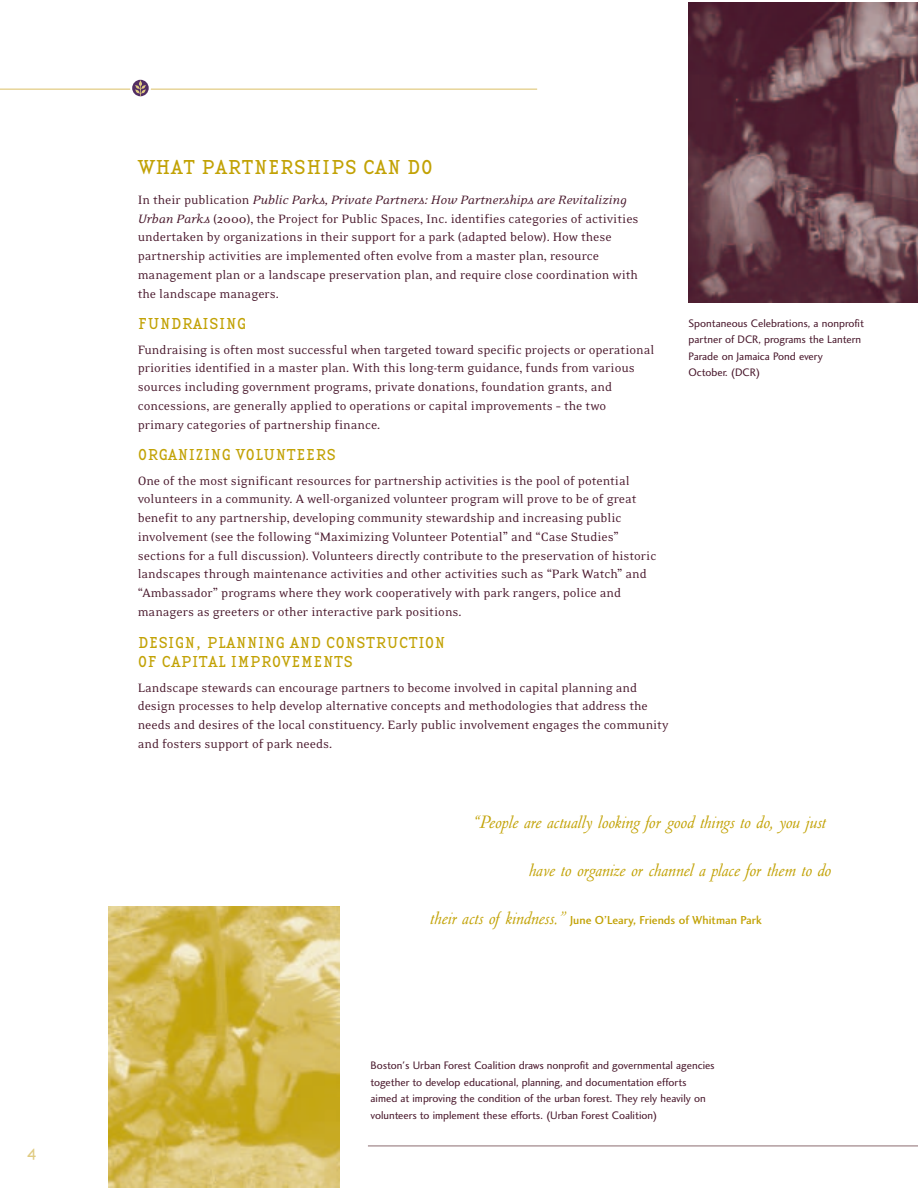
<style>
.page{position:relative;width:918px;height:1188px;background:#fff}
.page>*{position:absolute;margin:0;border:0;box-sizing:border-box;transform-origin:0 0}
.t1{font:21px "Base Twelve Serif";color:#c2a205}
.t2{font:italic 19.5px "Nicolas Jenson SG";letter-spacing:-.015em;color:#c2a205}
.t3{font:16.5px/19.8px "Base Twelve Serif";color:#c2a205}
.t4{font:16.5px "Base Twelve Serif";color:#e0cb82}
.t5{font:13.8px/18.8px "Eidetic Neo";color:#48172b}
.t6{font:12px "Charlotte Sans Medium Plain";color:#c2a205}
.t7{font:11.25px/16.5px "Charlotte Sans Book Plain";color:#48172b}
.s1{font-style:italic}
.s2{font-family:"Nicolas Jenson SG";font-style:italic;font-size:19.5px}
</style>
<div class="page">
<hr style="left:0;top:88px;width:537px;height:2px;background:#e7d599">
<div style="left:130px;top:78px;width:21px;height:20px;background:#fff;border-radius:50%"></div>
<svg style="left:132px;top:80px;width:17px;height:16px"></svg>
<svg style="left:135px;top:80px;width:11px;height:16px"></svg>
<img style="left:689px;top:3px;width:229px;height:300px">
<img style="left:108px;top:906px;width:232px;height:282px">
<p class="t4" style="left:27px;top:1142px;width:11px">4</p>
<h1 class="t1" style="left:138px;top:155px;width:297px">WHAT PARTNERSHIPS CAN DO</h1>
<p class="t5" style="left:138px;top:190px;width:502px">In their publication <span class="s1">Public Parks, Private Partners: How Partnerships are Revitalizing Urban Parks</span> (2000), the Project for Public Spaces, Inc. identifies categories of activities undertaken by organizations in their support for a park (adapted below). How these partnership activities are implemented often evolve from a master plan, resource management plan or a landscape preservation plan, and require close coordination with the landscape managers.</p>
<p class="t3" style="left:138px;top:314px;width:110px">FUNDRAISING</p>
<p class="t5" style="left:138px;top:339px;width:518px">Fundraising is often most successful when targeted toward specific projects or operational priorities identified in a master plan. With this long-term guidance, funds from various sources including government programs, private donations, foundation grants, and concessions, are generally applied to operations or capital improvements – the two primary categories of partnership finance.</p>
<p class="t3" style="left:138px;top:445px;width:200px">ORGANIZING VOLUNTEERS</p>
<p class="t5" style="left:138px;top:470px;width:520px">One of the most significant resources for partnership activities is the pool of potential volunteers in a community. A well-organized volunteer program will prove to be of great benefit to any partnership, developing community stewardship and increasing public involvement (see the following “Maximizing Volunteer Potential” and “Case Studies” sections for a full discussion). Volunteers directly contribute to the preservation of historic landscapes through maintenance activities and other activities such as “Park Watch” and “Ambassador” programs where they work cooperatively with park rangers, police and managers as greeters or other interactive park positions.</p>
<p class="t3" style="left:138px;top:632px;width:309px">DESIGN, PLANNING AND CONSTRUCTION<br>OF CAPITAL IMPROVEMENTS</p>
<p class="t5" style="left:138px;top:677px;width:532px">Landscape stewards can encourage partners to become involved in capital planning and design processes to help develop alternative concepts and methodologies that address the needs and desires of the local constituency. Early public involvement engages the community and fosters support of park needs.</p>
<p class="t7" style="left:689px;top:316px;width:177px">Spontaneous Celebrations, a nonprofit partner of DCR, programs the Lantern<br>Parade on Jamaica Pond every<br>October. (DCR)</p>
<h2 class="t2" style="left:472px;top:816px;width:354px">“People are actually looking for good things to do, you just</h2>
<h2 class="t2" style="left:528px;top:864px;width:304px">have to organize or channel a place for them to do</h2>
<p class="t6" style="left:429px;top:916px;width:334px"><span class="s2">their acts of kindness.”</span> June O’Leary, Friends of Whitman Park</p>
<p class="t7" style="left:370px;top:1058px;width:346px">Boston's Urban Forest Coalition draws nonprofit and governmental agencies together to develop educational, planning, and documentation efforts aimed at improving the condition of the urban forest. They rely heavily on volunteers to implement these efforts. (Urban Forest Coalition)</p>
</div>
